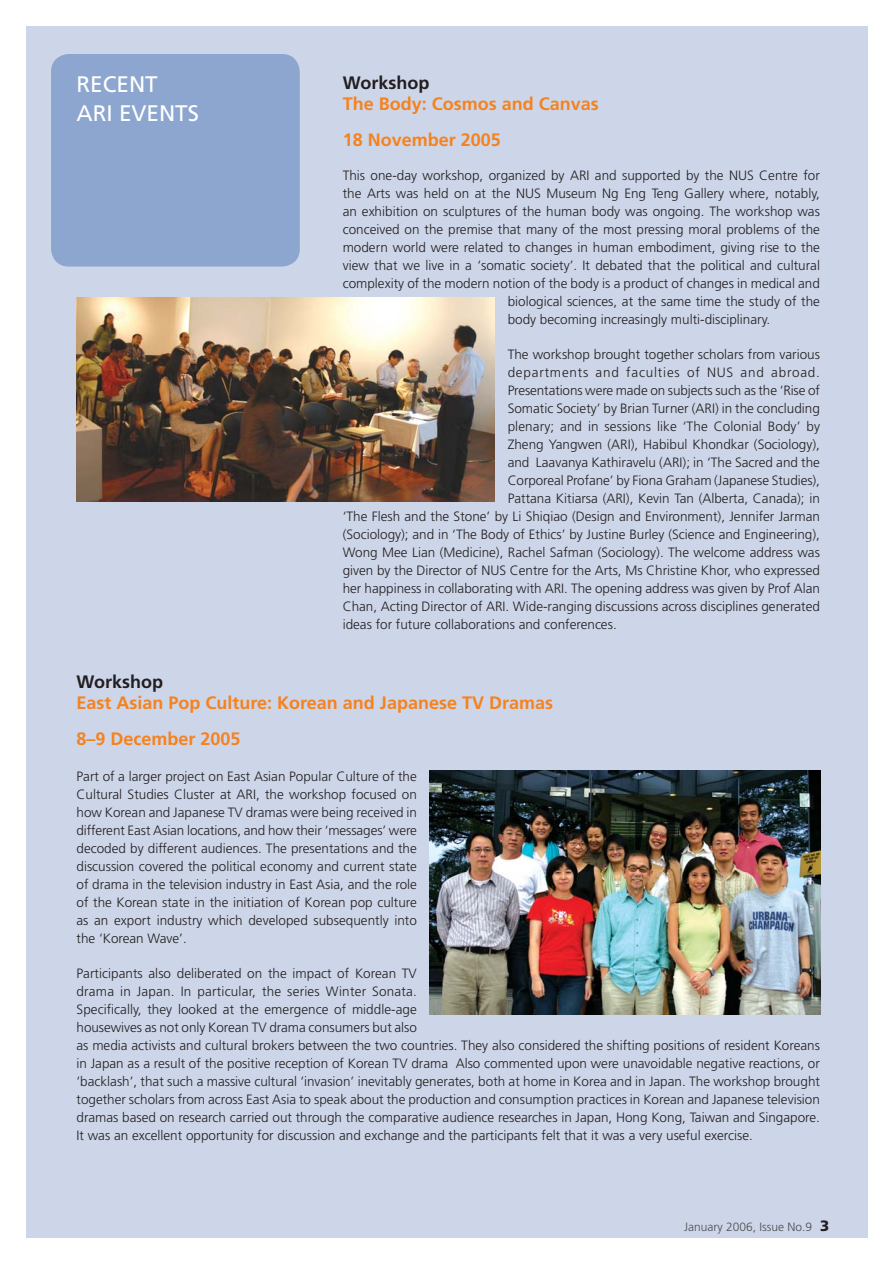
<style>
.page{position:relative;width:893px;height:1263px;background:#fff}
.page>*{position:absolute;margin:0;border:0;box-sizing:border-box;transform-origin:0 0}
.t1{font:22.5px/28.5px "Frutiger LT Std";color:#fff}
.t2{font:700 18px/36px "Frutiger LT Std";color:#f5821f}
.t3{font:700 18px "Frutiger LT Std";color:#231f20}
.t4{font:300 13.5px/18px "Frutiger LT Std";color:#231f20;text-align:justify}
.t5{font:300 13.5px "Frutiger LT Std";letter-spacing:.06em;color:#231f20}
.t6{font:300 12px "Frutiger LT Std";color:#4c4c4e}
.s1{font-weight:900;font-size:15px;color:#231f20}
</style>
<div class="page">
<div style="left:26px;top:26px;width:841px;height:1211px;background:#cdd6e9"></div>
<div style="left:51px;top:54px;width:249px;height:213px;background:#8ca6cf;border-radius:18px"></div>
<img style="left:77px;top:298px;width:418px;height:203px">
<img style="left:430px;top:770px;width:390px;height:244px">
<h1 class="t1" style="left:77px;top:71px;width:124px">RECENT<br>ARI EVENTS</h1>
<h2 class="t3" style="left:343px;top:74px;width:88px">Workshop</h2>
<h2 class="t2" style="left:343px;top:86px;width:258px">The Body: Cosmos and Canvas<br>18 November 2005</h2>
<p class="t4" style="left:343px;top:167px;width:479px">This one-day workshop, organized by ARI and supported by the NUS Centre for</p>
<p class="t4" style="left:343px;top:185px;width:479px">the Arts was held on at the NUS Museum Ng Eng Teng Gallery where, notably,</p>
<p class="t4" style="left:343px;top:203px;width:479px">an exhibition on sculptures of the human body was ongoing. The workshop was</p>
<p class="t4" style="left:343px;top:221px;width:479px">conceived on the premise that many of the most pressing moral problems of the</p>
<p class="t4" style="left:343px;top:239px;width:479px">modern world were related to changes in human embodiment, giving rise to the</p>
<p class="t4" style="left:343px;top:257px;width:479px">view that we live in a ‘somatic society’. It debated that the political and cultural</p>
<p class="t4" style="left:343px;top:275px;width:479px">complexity of the modern notion of the body is a product of changes in medical and</p>
<p class="t4" style="left:508px;top:293px;width:314px">biological sciences, at the same time the study of the</p>
<p class="t4" style="left:508px;top:311px;width:264px">body becoming increasingly multi-disciplinary.</p>
<p class="t4" style="left:508px;top:346px;width:314px">The workshop brought together scholars from various</p>
<p class="t5" style="left:508px;top:365px;width:314px">departments and faculties of NUS and abroad.</p>
<p class="t4" style="left:508px;top:382px;width:314px">Presentations were made on subjects such as the ‘Rise of</p>
<p class="t4" style="left:508px;top:400px;width:314px">Somatic Society’ by Brian Turner (ARI) in the concluding</p>
<p class="t4" style="left:508px;top:418px;width:314px">plenary; and in sessions like ‘The Colonial Body’ by</p>
<p class="t4" style="left:508px;top:436px;width:314px">Zheng Yangwen (ARI), Habibul Khondkar (Sociology),</p>
<p class="t4" style="left:508px;top:454px;width:314px">and Laavanya Kathiravelu (ARI); in ‘The Sacred and the</p>
<p class="t4" style="left:508px;top:472px;width:314px">Corporeal Profane’ by Fiona Graham (Japanese Studies),</p>
<p class="t4" style="left:508px;top:490px;width:314px">Pattana Kitiarsa (ARI), Kevin Tan (Alberta, Canada); in</p>
<p class="t4" style="left:343px;top:508px;width:479px">‘The Flesh and the Stone’ by Li Shiqiao (Design and Environment), Jennifer Jarman</p>
<p class="t4" style="left:343px;top:526px;width:479px">(Sociology); and in ‘The Body of Ethics’ by Justine Burley (Science and Engineering),</p>
<p class="t4" style="left:343px;top:544px;width:479px">Wong Mee Lian (Medicine), Rachel Safman (Sociology). The welcome address was</p>
<p class="t4" style="left:343px;top:562px;width:479px">given by the Director of NUS Centre for the Arts, Ms Christine Khor, who expressed</p>
<p class="t4" style="left:343px;top:580px;width:479px">her happiness in collaborating with ARI. The opening address was given by Prof Alan</p>
<p class="t4" style="left:343px;top:598px;width:479px">Chan, Acting Director of ARI. Wide-ranging discussions across disciplines generated</p>
<p class="t4" style="left:343px;top:616px;width:276px">ideas for future collaborations and conferences.</p>
<h2 class="t3" style="left:77px;top:673px;width:88px">Workshop</h2>
<h2 class="t2" style="left:77px;top:686px;width:478px">East Asian Pop Culture: Korean and Japanese TV Dramas<br>8–9 December 2005</h2>
<p class="t4" style="left:77px;top:768px;width:342px">Part of a larger project on East Asian Popular Culture of the Cultural Studies Cluster at ARI, the workshop focused on how Korean and Japanese TV dramas were being received in different East Asian locations, and how their ‘messages’ were decoded by different audiences. The presentations and the discussion covered the political economy and current state of drama in the television industry in East Asia, and the role of the Korean state in the initiation of Korean pop culture as an export industry which developed subsequently into the ‘Korean Wave’.</p>
<p class="t4" style="left:77px;top:965px;width:745px;text-align:left">Participants also deliberated on the impact of Korean TV<br>drama in Japan. In particular, the series Winter Sonata.<br>Specifically, they looked at the emergence of middle-age<br>housewives as not only Korean TV drama consumers but also<br>as media activists and cultural brokers between the two countries. They also considered the shifting positions of resident Koreans in Japan as a result of the positive reception of Korean TV drama Also commented upon were unavoidable negative reactions, or ‘backlash’, that such a massive cultural ‘invasion’ inevitably generates, both at home in Korea and in Japan. The workshop brought together scholars from across East Asia to speak about the production and consumption practices in Korean and Japanese television dramas based on research carried out through the comparative audience researches in Japan, Hong Kong, Taiwan and Singapore.<br>It was an excellent opportunity for discussion and exchange and the participants felt that it was a very useful exercise.</p>
<p class="t6" style="left:684px;top:1221px;width:147px">January 2006, Issue No.9 <span class="s1">3</span></p>
</div>
